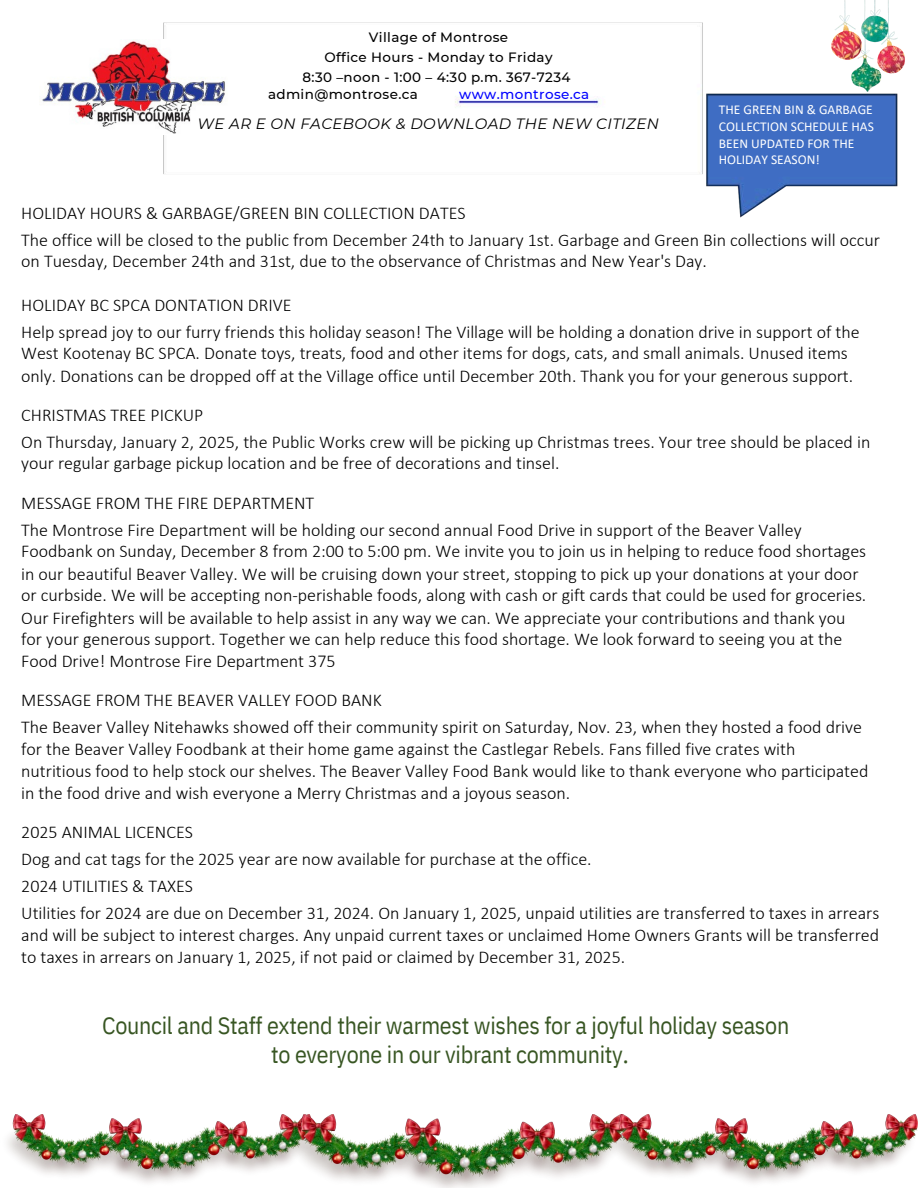
<style>
.page{position:relative;width:918px;height:1188px;background:#fff}
.page>*{position:absolute;margin:0;border:0;box-sizing:border-box;transform-origin:0 0}
.t1{font:24px "IBM Plex Sans Cond";letter-spacing:-.01em;color:#385623}
.t2{font:300 18px/27px "Calibri";color:#000}
.t3{font:italic 15px "Montserrat";letter-spacing:.025em;color:#000}
.t4{font:500 13.5px/20.2px "Montserrat";letter-spacing:.025em;color:#000;text-align:center}
.t5{font:13.5px/16.8px "Calibri";color:#fff}
.t6{font:500 13.5px "Montserrat";letter-spacing:.025em;color:#00f}
</style>
<div class="page">
<img style="left:163px;top:22px;width:735px;height:196px">
<img style="left:42px;top:39px;width:185px;height:96px">
<img style="left:7px;top:1114px;width:280px;height:69px">
<img style="left:287px;top:1114px;width:319px;height:74px">
<img style="left:606px;top:1114px;width:312px;height:69px">
<img style="left:830px;top:0;width:75px;height:92px">
<p class="t4" style="left:303px;top:27px;width:269px">Village of Montrose<br>Office Hours - Monday to Friday<br>8:30 –noon - 1:00 – 4:30 p.m. 367-7234</p>
<p class="t4" style="left:268px;top:84px;width:151px">admin@montrose.ca</p>
<p class="t6" style="left:459px;top:86px;width:132px">www.montrose.ca</p>
<h3 class="t3" style="left:198px;top:114px;width:463px">WE AR E ON FACEBOOK &amp; DOWNLOAD THE NEW CITIZEN</h3>
<h3 class="t5" style="left:719px;top:102px;width:156px">THE GREEN BIN &amp; GARBAGE<br>COLLECTION SCHEDULE HAS<br>BEEN UPDATED FOR THE<br>HOLIDAY SEASON!</h3>
<p class="t2" style="left:21px;top:201px;width:860px">HOLIDAY HOURS &amp; GARBAGE/GREEN BIN COLLECTION DATES<br>The office will be closed to the public from December 24th to January 1st. Garbage and Green Bin collections will occur</p>
<p class="t2" style="left:21px;top:249px;width:687px">on Tuesday, December 24th and 31st, due to the observance of Christmas and New Year's Day.</p>
<h2 class="t2" style="left:21px;top:293px;width:840px">HOLIDAY BC SPCA DONTATION DRIVE<br>Help spread joy to our furry friends this holiday season! The Village will be holding a donation drive in support of the</h2>
<h2 class="t2" style="left:21px;top:344px;width:833px;line-height:22.5px">West Kootenay BC SPCA. Donate toys, treats, food and other items for dogs, cats, and small animals. Unused items only. Donations can be dropped off at the Village office until December 20th. Thank you for your generous support.</h2>
<h2 class="t2" style="left:21px;top:403px;width:851px">CHRISTMAS TREE PICKUP<br>On Thursday, January 2, 2025, the Public Works crew will be picking up Christmas trees. Your tree should be placed in</h2>
<h2 class="t2" style="left:21px;top:451px;width:540px">your regular garbage pickup location and be free of decorations and tinsel.</h2>
<p class="t2" style="left:21px;top:491px;width:782px">MESSAGE FROM THE FIRE DEPARTMENT<br>The Montrose Fire Department will be holding our second annual Food Drive in support of the Beaver Valley</p>
<p class="t2" style="left:21px;top:542px;width:847px;line-height:21.9px">Foodbank on Sunday, December 8 from 2:00 to 5:00 pm. We invite you to join us in helping to reduce food shortages in our beautiful Beaver Valley. We will be cruising down your street, stopping to pick up your donations at your door or curbside. We will be accepting non-perishable foods, along with cash or gift cards that could be used for groceries.<br>Our Firefighters will be available to help assist in any way we can. We appreciate your contributions and thank you for your generous support. Together we can help reduce this food shortage. We look forward to seeing you at the</p>
<p class="t2" style="left:21px;top:649px;width:316px">Food Drive! Montrose Fire Department 375</p>
<h2 class="t2" style="left:21px;top:688px;width:842px">MESSAGE FROM THE BEAVER VALLEY FOOD BANK<br>The Beaver Valley Nitehawks showed off their community spirit on Saturday, Nov. 23, when they hosted a food drive</h2>
<h2 class="t2" style="left:21px;top:739px;width:849px;line-height:21.9px">for the Beaver Valley Foodbank at their home game against the Castlegar Rebels. Fans filled five crates with nutritious food to help stock our shelves. The Beaver Valley Food Bank would like to thank everyone who participated in the food drive and wish everyone a Merry Christmas and a joyous season.</h2>
<h2 class="t2" style="left:21px;top:820px;width:860px">2025 ANIMAL LICENCES<br>Dog and cat tags for the 2025 year are now available for purchase at the office.<br>2024 UTILITIES &amp; TAXES<br>Utilities for 2024 are due on December 31, 2024. On January 1, 2025, unpaid utilities are transferred to taxes in arrears</h2>
<h2 class="t2" style="left:21px;top:925px;width:859px;line-height:22.5px">and will be subject to interest charges. Any unpaid current taxes or unclaimed Home Owners Grants will be transferred to taxes in arrears on January 1, 2025, if not paid or claimed by December 31, 2025.</h2>
<h1 class="t1" style="left:102px;top:1010px;width:689px">Council and Staff extend their warmest wishes for a joyful holiday season</h1>
<h1 class="t1" style="left:271px;top:1039px;width:359px">to everyone in our vibrant community.</h1>
</div>
